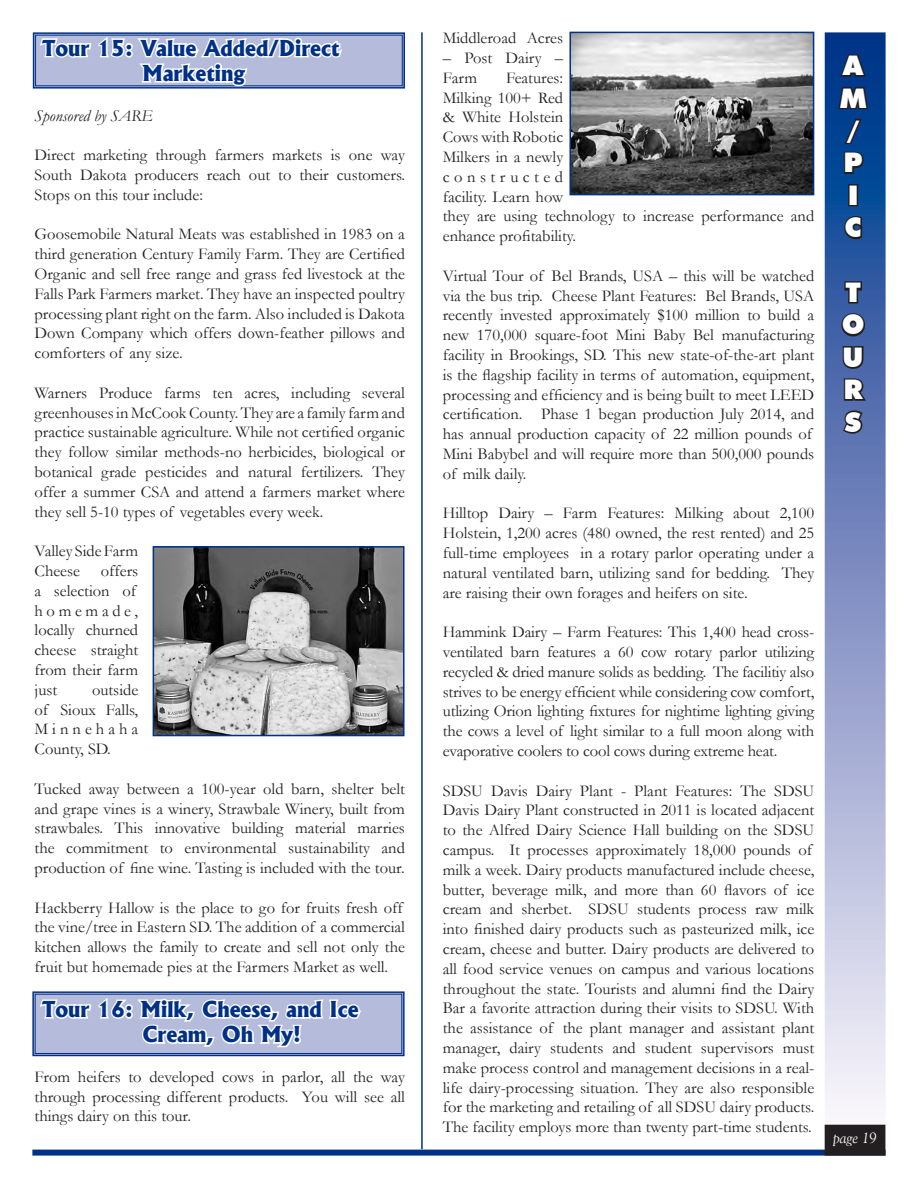
<style>
.page{position:relative;width:918px;height:1188px;background:#fff}
.page>*{position:absolute;margin:0;border:0;box-sizing:border-box;transform-origin:0 0}
.t1{font:900 27px/32.4px "Futura BT";color:#fff}
.t2{font:800 21px/25.2px "Albertus";color:#003186;text-align:center}
.t3{font:16.5px/19.8px "Garamond";color:#231f20;text-align:justify}
.t4{font:italic 16.5px "Garamond";color:#231f20}
.t5{font:italic 15px "Goudy";color:#fff}
</style>
<div class="page">
<hr style="left:421px;top:32px;width:2px;height:1117px;background:#003186">
<svg style="left:828px;top:35px;width:55px;height:1090px;background:#889ac7"></svg>
<div style="left:825px;top:32px;width:61px;height:1124px;border:2px solid #fff"></div>
<div style="left:32px;top:1150px;width:854px;height:6px;background:#003186"></div>
<svg style="left:837px;top:53px;width:33px;height:122px;background:#093672"></svg>
<div style="left:848px;top:184px;width:10px;height:22px;border:3px solid #231f20"></div>
<svg style="left:842px;top:214px;width:23px;height:27px"></svg>
<svg style="left:843px;top:280px;width:21px;height:25px"></svg>
<svg style="left:839px;top:311px;width:28px;height:28px"></svg>
<svg style="left:841px;top:345px;width:28px;height:57px;background:#3d4e7a"></svg>
<svg style="left:841px;top:408px;width:23px;height:27px"></svg>
<div style="left:825px;top:1125px;width:60px;height:30px;background:#231f20"></div>
<div style="left:825px;top:1125px;width:60px;height:31px;border:2px solid #231f20"></div>
<svg style="left:32px;top:32px;width:373px;height:57px"></svg>
<svg style="left:32px;top:991px;width:373px;height:66px"></svg>
<img style="left:156px;top:549px;width:246px;height:184px">
<div style="left:153px;top:546px;width:252px;height:190px;border:2px solid #003186"></div>
<img style="left:572px;top:35px;width:239px;height:157px">
<div style="left:569px;top:32px;width:245px;height:163px;border:2px solid #003186"></div>
<p class="t2" style="left:42px;top:35px;width:299px">Tour 15: Value Added/Direct<br>Marketing</p>
<p class="t4" style="left:35px;top:104px;width:120px">Sponsored by SARE</p>
<p class="t3" style="left:35px;top:145px;width:372px">Direct marketing through farmers markets is one way South Dakota producers reach out to their customers.<br>Stops on this tour include:</p>
<p class="t3" style="left:35px;top:224px;width:372px">Goosemobile Natural Meats was established in 1983 on a third generation Century Family Farm. They are Certified Organic and sell free range and grass fed livestock at the Falls Park Farmers market. They have an inspected poultry processing plant right on the farm. Also included is Dakota Down Company which offers down-feather pillows and comforters of any size.</p>
<p class="t3" style="left:35px;top:382px;width:372px">Warners Produce farms ten acres, including several greenhouses in McCook County. They are a family farm and practice sustainable agriculture. While not certified organic they follow similar methods-no herbicides, biological or botanical grade pesticides and natural fertilizers. They offer a summer CSA and attend a farmers market where they sell 5-10 types of vegetables every week.</p>
<p class="t3" style="left:35px;top:541px;width:105px">Valley Side Farm<br>Cheese</p>
<p class="t3" style="left:35px;top:561px;width:105px;text-align:left;text-indent:66px">offers a selection of homemade, locally churned cheese straight from their farm just</p>
<p class="t3" style="left:35px;top:679px;width:105px;text-indent:57px">outside of Sioux Falls, Minnehaha County, SD.</p>
<p class="t3" style="left:35px;top:778px;width:372px">Tucked away between a 100-year old barn, shelter belt and grape vines is a winery, Strawbale Winery, built from strawbales. This innovative building material marries the commitment to environmental sustainability and production of fine wine. Tasting is included with the tour.</p>
<p class="t3" style="left:35px;top:897px;width:372px;text-align:left">Hackberry Hallow is the place to go for fruits fresh off the vine/tree in Eastern SD. The addition of a commercial kitchen allows the family to create and sell not only the fruit but homemade pies at the Farmers Market as well.</p>
<p class="t2" style="left:143px;top:997px;width:218px;text-align:left;text-indent:-100px">Tour 16: Milk, Cheese, and Ice<br>Cream, Oh My!</p>
<p class="t3" style="left:35px;top:1066px;width:372px">From heifers to developed cows in parlor, all the way through processing different products. You will see all things dairy on this tour.</p>
<p class="t3" style="left:443px;top:28px;width:122px">Middleroad Acres</p>
<p class="t3" style="left:443px;top:47px;width:122px">– Post Dairy –<br>Farm</p>
<p class="t3" style="left:443px;top:67px;width:373px;text-align:left;text-indent:63px">Features:<br>Milking 100+ Red<br>&amp; White Holstein<br>Cows with Robotic<br>Milkers in a newly<br>constructed<br>facility. Learn how<br>they are using technology to increase performance and enhance profitability.</p>
<p class="t3" style="left:443px;top:265px;width:373px;text-align:left">Virtual Tour of Bel Brands, USA – this will be watched via the bus trip. Cheese Plant Features: Bel Brands, USA recently invested approximately $100 million to build a new 170,000 square-foot Mini Baby Bel manufacturing facility in Brookings, SD. This new state-of-the-art plant is the flagship facility in terms of automation, equipment, processing and efficiency and is being built to meet LEED certification. Phase 1 began production July 2014, and has annual production capacity of 22 million pounds of Mini Babybel and will require more than 500,000 pounds of milk daily.</p>
<p class="t3" style="left:443px;top:503px;width:373px">Hilltop Dairy – Farm Features: Milking about 2,100<br>Holstein, 1,200 acres (480 owned, the rest rented) and 25 full-time employees in a rotary parlor operating under a natural ventilated barn, utilizing sand for bedding. They are raising their own forages and heifers on site.</p>
<p class="t3" style="left:443px;top:622px;width:373px">Hammink Dairy – Farm Features: This 1,400 head cross&shy;ventilated barn features a 60 cow rotary parlor utilizing recycled &amp; dried manure solids as bedding. The facilitiy also strives to be energy efficient while considering cow comfort, utlizing Orion lighting fixtures for nightime lighting giving the cows a level of light similar to a full moon along with evaporative coolers to cool cows during extreme heat.</p>
<p class="t3" style="left:443px;top:780px;width:373px;text-align:left">SDSU Davis Dairy Plant - Plant Features: The SDSU Davis Dairy Plant constructed in 2011 is located adjacent to the Alfred Dairy Science Hall building on the SDSU campus. It processes approximately 18,000 pounds of milk a week. Dairy products manufactured include cheese, butter, beverage milk, and more than 60 flavors of ice cream and sherbet. SDSU students process raw milk into finished dairy products such as pasteurized milk, ice cream, cheese and butter. Dairy products are delivered to all food service venues on campus and various locations throughout the state. Tourists and alumni find the Dairy Bar a favorite attraction during their visits to SDSU. With the assistance of the plant manager and assistant plant manager, dairy students and student supervisors must make process control and management decisions in a real&shy;life dairy-processing situation. They are also responsible for the marketing and retailing of all SDSU dairy products.<br>The facility employs more than twenty part-time students.</p>
<h1 class="t1" style="left:840px;top:49px;width:28px">A<br>M /<br>P<br>I<br>C</h1>
<h1 class="t1" style="left:842px;top:276px;width:24px">T<br>O<br>U<br>R<br>S</h1>
<p class="t5" style="left:833px;top:1129px;width:45px">page 19</p>
</div>
